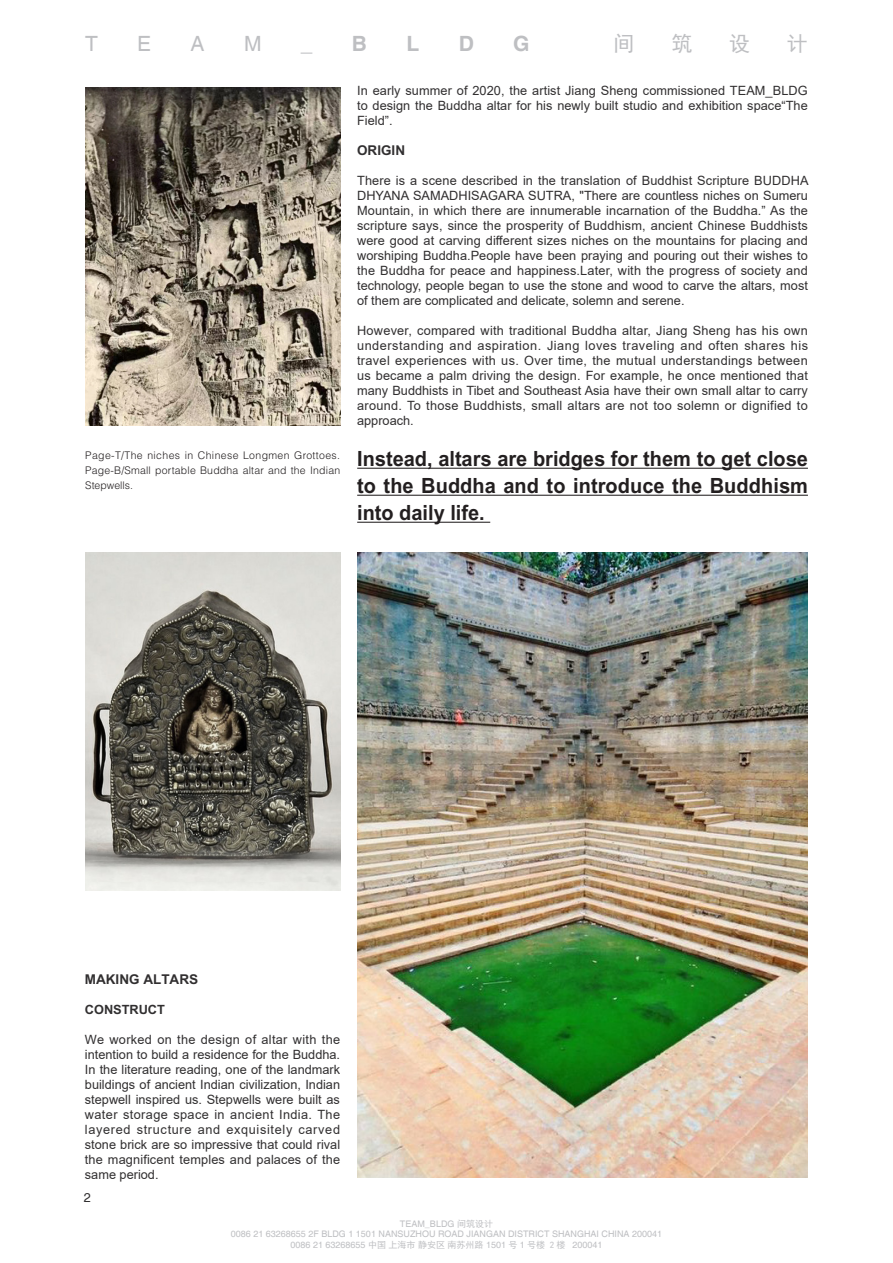
<style>
.page{position:relative;width:893px;height:1263px;background:#fff}
.page>*{position:absolute;margin:0;border:0;box-sizing:border-box;transform-origin:0 0}
.t1{font:700 21px/27px "Arial";letter-spacing:.005em;color:#231f20;text-align:justify;scale:.95 1}
.t2{font:21px "Helvetica";color:#bebfc2}
.t3{font:700 21px "Helvetica";color:#bebfc2}
.t4{font:21px "Sim Hei";color:#bebfc2}
.t5{font:700 13.5px "Arial";color:#312f30}
.t6{font:12.75px/15px "Arial";letter-spacing:.005em;color:#312f30;text-align:justify}
.t7{font:700 12.75px "Arial";color:#312f30}
.t8{font:12.75px "Helvetica";color:#312f30}
.t9{font:300 10.5px/15px "Helvetica";letter-spacing:.02em;color:#231f20;text-align:justify}
.t10{font:9px/10.8px "Helvetica";color:#bebfc2;text-align:center}
.s1{font-family:"Sim Hei"}
</style>
<div class="page">
<hr style="left:357px;top:468px;width:451px;height:1px;background:#231f20">
<hr style="left:357px;top:495px;width:451px;height:1px;background:#231f20">
<hr style="left:357px;top:522px;width:133px;height:1px;background:#231f20">
<img style="left:85px;top:87px;width:255px;height:338px">
<img style="left:357px;top:553px;width:451px;height:625px">
<img style="left:85px;top:553px;width:255px;height:338px">
<h1 class="t2" style="left:85px;top:31px;width:14px">T</h1>
<h1 class="t2" style="left:137px;top:31px;width:16px">E</h1>
<h1 class="t2" style="left:191px;top:31px;width:16px">A</h1>
<h1 class="t2" style="left:244px;top:31px;width:19px">M</h1>
<h1 class="t2" style="left:301px;top:31px;width:13px">_</h1>
<p class="t9" style="left:85px;top:447px;width:256px">Page-T/The niches in Chinese Longmen Grottoes.<br>Page-B/Small portable Buddha altar and the Indian Stepwells.</p>
<h1 class="t3" style="left:352px;top:31px;width:17px">B</h1>
<h1 class="t3" style="left:406px;top:31px;width:14px">L</h1>
<h1 class="t3" style="left:459px;top:31px;width:17px">D</h1>
<h1 class="t3" style="left:513px;top:31px;width:18px">G</h1>
<h1 class="t4" style="left:613px;top:33px;width:22px">间</h1>
<h1 class="t4" style="left:671px;top:33px;width:22px">筑</h1>
<h1 class="t4" style="left:729px;top:33px;width:22px">设</h1>
<h1 class="t4" style="left:787px;top:33px;width:22px">计</h1>
<p class="t6" style="left:357px;top:83px;width:452px">In early summer of 2020, the artist Jiang Sheng commissioned TEAM_BLDG to design the Buddha altar for his newly built studio and exhibition space“The Field”.</p>
<p class="t5" style="left:357px;top:143px;width:50px">ORIGIN</p>
<p class="t6" style="left:357px;top:173px;width:453px">There is a scene described in the translation of Buddhist Scripture BUDDHA DHYANA SAMADHISAGARA SUTRA, "There are countless niches on Sumeru Mountain, in which there are innumerable incarnation of the Buddha.” As the scripture says, since the prosperity of Buddhism, ancient Chinese Buddhists were good at carving different sizes niches on the mountains for placing and worshiping Buddha.People have been praying and pouring out their wishes to the Buddha for peace and happiness.Later, with the progress of society and technology, people began to use the stone and wood to carve the altars, most of them are complicated and delicate, solemn and serene.</p>
<p class="t6" style="left:357px;top:323px;width:452px">However, compared with traditional Buddha altar, Jiang Sheng has his own understanding and aspiration. Jiang loves traveling and often shares his travel experiences with us. Over time, the mutual understandings between us became a palm driving the design. For example, he once mentioned that many Buddhists in Tibet and Southeast Asia have their own small altar to carry around. To those Buddhists, small altars are not too solemn or dignified to approach.</p>
<p class="t1" style="left:357px;top:444px;width:476px">Instead, altars are bridges for them to get close to the Buddha and to introduce the Buddhism into daily life.</p>
<p class="t5" style="left:85px;top:972px;width:115px">MAKING ALTARS</p>
<p class="t7" style="left:85px;top:1002px;width:82px">CONSTRUCT</p>
<p class="t6" style="left:85px;top:1032px;width:257px">We worked on the design of altar with the intention to build a residence for the Buddha.<br>In the literature reading, one of the landmark buildings of ancient Indian civilization, Indian stepwell inspired us. Stepwells were built as water storage space in ancient India. The layered structure and exquisitely carved stone brick are so impressive that could rival the magnificent temples and palaces of the same period.</p>
<p class="t8" style="left:84px;top:1190px;width:9px">2</p>
<p class="t10" style="left:231px;top:1218px;width:433px">TEAM_BLDG <span class="s1">间筑设计<br></span>0086 21 63268655 2F BLDG 1 1501 NANSUZHOU ROAD JIANGAN DISTRICT SHANGHAI CHINA 200041<br>0086 21 63268655 <span class="s1">中国上海市静安区南苏州路</span> 1501 <span class="s1">号</span> 1 <span class="s1">号楼 2 楼</span> 200041</p>
</div>
